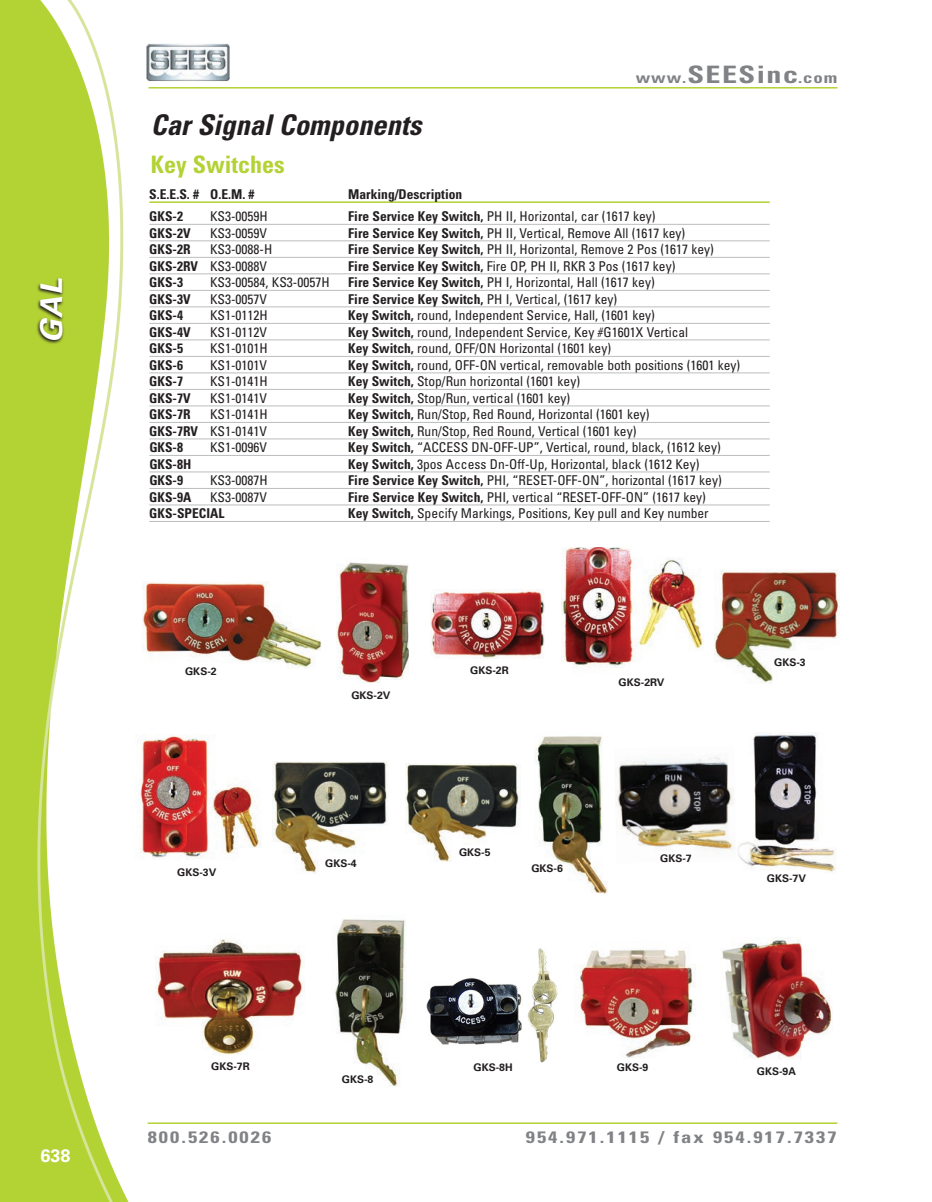
<style>
.page{position:relative;width:932px;height:1202px;background:#fff}
.page>*{position:absolute;margin:0;border:0;box-sizing:border-box;transform-origin:0 0}
.t1{font:italic 700 30px "Univers LT Std";color:#fff}
.t2{font:28.5px "Univers LT 67 Bd Cn Obl";color:#231f20}
.Gal_Product{font:700 condensed 24px "Univers";color:#b3d234}
.t3{font:18px "Univers LT 65 Bd";color:#fff}
.t4{font:700 condensed 16.5px "Univers";letter-spacing:.1em;color:#808285;scale:1.25 1}
.t5{font:700 condensed 15px "Univers";letter-spacing:.05em;color:#808285;scale:1.25 1}
.Chart_Text{font:condensed 13.5px "Univers";color:#231f20}
.Chart_Text-2{font:700 condensed 13.5px "Univers";color:#231f20}
.Chart_Head_-_Gal{font:700 condensed 13.5px "Univers";color:#231f20}
.Caption___Pix{font:700 10.5px "Univers LT Std";color:#231f20}
.s1{font-size:24px}
.s2{font-weight:700}
</style>
<div class="page">
<img style="left:0;top:0;width:129px;height:1202px">
<hr style="left:148px;top:87px;width:689px;height:1px;background:#b3d234">
<hr style="left:148px;top:1122px;width:689px;height:2px;background:#b3d234">
<svg style="left:37px;top:277px;width:28px;height:68px;background:#83962d"></svg>
<img style="left:142px;top:582px;width:179px;height:86px">
<img style="left:714px;top:570px;width:125px;height:113px">
<img style="left:336px;top:562px;width:73px;height:121px">
<img style="left:405px;top:763px;width:115px;height:98px">
<hr style="left:149px;top:201px;width:620px;height:2px;background:#b3d234">
<hr style="left:149px;top:224px;width:620px;height:1px;background:#bcbdc0">
<hr style="left:149px;top:240px;width:620px;height:1px;background:#bcbdc0">
<hr style="left:149px;top:257px;width:620px;height:1px;background:#bcbdc0">
<hr style="left:149px;top:273px;width:620px;height:1px;background:#bcbdc0">
<hr style="left:149px;top:290px;width:620px;height:1px;background:#bcbdc0">
<hr style="left:149px;top:306px;width:620px;height:1px;background:#bcbdc0">
<hr style="left:149px;top:323px;width:620px;height:1px;background:#bcbdc0">
<hr style="left:149px;top:339px;width:620px;height:1px;background:#bcbdc0">
<hr style="left:149px;top:356px;width:620px;height:1px;background:#bcbdc0">
<hr style="left:149px;top:372px;width:620px;height:1px;background:#bcbdc0">
<hr style="left:149px;top:389px;width:620px;height:1px;background:#bcbdc0">
<hr style="left:149px;top:405px;width:620px;height:1px;background:#bcbdc0">
<hr style="left:149px;top:422px;width:620px;height:1px;background:#bcbdc0">
<hr style="left:149px;top:438px;width:620px;height:1px;background:#bcbdc0">
<hr style="left:149px;top:455px;width:620px;height:1px;background:#bcbdc0">
<hr style="left:149px;top:471px;width:620px;height:1px;background:#bcbdc0">
<hr style="left:149px;top:488px;width:620px;height:1px;background:#bcbdc0">
<hr style="left:149px;top:504px;width:620px;height:1px;background:#bcbdc0">
<hr style="left:149px;top:521px;width:620px;height:1px;background:#bcbdc0">
<img style="left:534px;top:736px;width:73px;height:158px">
<img style="left:430px;top:589px;width:115px;height:70px">
<img style="left:272px;top:761px;width:116px;height:112px">
<img style="left:562px;top:548px;width:141px;height:120px">
<img style="left:335px;top:919px;width:71px;height:168px">
<img style="left:580px;top:949px;width:114px;height:109px">
<img style="left:721px;top:937px;width:111px;height:122px">
<img style="left:155px;top:939px;width:149px;height:116px">
<img style="left:738px;top:732px;width:98px;height:140px">
<img style="left:616px;top:757px;width:117px;height:93px">
<img style="left:138px;top:735px;width:123px;height:124px">
<img style="left:426px;top:978px;width:96px;height:67px">
<img style="left:527px;top:948px;width:31px;height:115px">
<img style="left:146px;top:43px;width:84px;height:38px">
<p class="t1" style="left:34px;top:342px;width:66px;rotate:-90deg">GAL</p>
<h3 class="t3" style="left:40px;top:1145px;width:32px">638</h3>
<p class="t2" style="left:151px;top:107px;width:272px">Car Signal Components</p>
<p class="Gal_Product" style="left:151px;top:150px;width:135px">Key Switches</p>
<p class="t5" style="left:635px;top:69px;width:163px">www.<span class="s1">SEESinc</span>.com</p>
<p class="Chart_Head_-_Gal" style="left:149px;top:186px;width:107px">S.E.E.S. # O.E.M. #</p>
<p class="Chart_Head_-_Gal" style="left:348px;top:186px;width:115px">Marking/Description</p>
<p class="Chart_Text-2" style="left:149px;top:208px;width:35px">GKS-2</p>
<p class="Chart_Text" style="left:210px;top:208px;width:59px">KS3-0059H</p>
<p class="Chart_Text" style="left:348px;top:208px;width:309px"><span class="s2">Fire Service Key Switch,</span> PH II, Horizontal, car (1617 key)</p>
<p class="Chart_Text-2" style="left:149px;top:225px;width:43px">GKS-2V</p>
<p class="Chart_Text" style="left:210px;top:224px;width:58px">KS3-0059V</p>
<p class="Chart_Text" style="left:348px;top:224px;width:338px"><span class="s2">Fire Service Key Switch,</span> PH II, Vertical, Remove All (1617 key)</p>
<p class="Chart_Text-2" style="left:149px;top:241px;width:43px">GKS-2R</p>
<p class="Chart_Text" style="left:210px;top:241px;width:64px">KS3-0088-H</p>
<p class="Chart_Text" style="left:348px;top:241px;width:367px"><span class="s2">Fire Service Key Switch,</span> PH II, Horizontal, Remove 2 Pos (1617 key)</p>
<p class="Chart_Text" style="left:149px;top:257px;width:119px"><span class="s2">GKS-2RV</span> KS3-0088V</p>
<p class="Chart_Text" style="left:348px;top:257px;width:329px"><span class="s2">Fire Service Key Switch,</span> Fire OP, PH II, RKR 3 Pos (1617 key)</p>
<p class="Chart_Text-2" style="left:149px;top:274px;width:35px">GKS-3</p>
<p class="Chart_Text" style="left:210px;top:274px;width:121px">KS3-00584, KS3-0057H</p>
<p class="Chart_Text" style="left:348px;top:274px;width:308px"><span class="s2">Fire Service Key Switch,</span> PH I, Horizontal, Hall (1617 key)</p>
<p class="Chart_Text-2" style="left:149px;top:291px;width:43px">GKS-3V</p>
<p class="Chart_Text" style="left:210px;top:290px;width:58px">KS3-0057V</p>
<p class="Chart_Text" style="left:348px;top:290px;width:270px"><span class="s2">Fire Service Key Switch,</span> PH I, Vertical, (1617 key)</p>
<p class="Chart_Text-2" style="left:149px;top:307px;width:35px">GKS-4</p>
<p class="Chart_Text" style="left:210px;top:307px;width:59px">KS1-0112H</p>
<p class="Chart_Text" style="left:348px;top:307px;width:308px"><span class="s2">Key Switch,</span> round, Independent Service, Hall, (1601 key)</p>
<p class="Chart_Text-2" style="left:149px;top:324px;width:43px">GKS-4V</p>
<p class="Chart_Text" style="left:210px;top:323px;width:58px">KS1-0112V</p>
<p class="Chart_Text" style="left:348px;top:323px;width:341px"><span class="s2">Key Switch,</span> round, Independent Service, Key #G1601X Vertical</p>
<p class="Chart_Text-2" style="left:149px;top:340px;width:35px">GKS-5</p>
<p class="Chart_Text" style="left:210px;top:340px;width:59px">KS1-0101H</p>
<p class="Chart_Text" style="left:348px;top:340px;width:264px"><span class="s2">Key Switch,</span> round, OFF/ON Horizontal (1601 key)</p>
<p class="Chart_Text-2" style="left:149px;top:357px;width:35px">GKS-6</p>
<p class="Chart_Text" style="left:210px;top:356px;width:58px">KS1-0101V</p>
<p class="Chart_Text" style="left:348px;top:356px;width:393px"><span class="s2">Key Switch,</span> round, OFF-ON vertical, removable both positions (1601 key)</p>
<p class="Chart_Text-2" style="left:149px;top:373px;width:35px">GKS-7</p>
<p class="Chart_Text" style="left:210px;top:373px;width:59px">KS1-0141H</p>
<p class="Chart_Text" style="left:348px;top:373px;width:233px"><span class="s2">Key Switch,</span> Stop/Run horizontal (1601 key)</p>
<p class="Chart_Text-2" style="left:149px;top:390px;width:43px">GKS-7V</p>
<p class="Chart_Text" style="left:210px;top:389px;width:58px">KS1-0141V</p>
<p class="Chart_Text" style="left:348px;top:389px;width:223px"><span class="s2">Key Switch,</span> Stop/Run, vertical (1601 key)</p>
<p class="Chart_Text-2" style="left:149px;top:406px;width:43px">GKS-7R</p>
<p class="Chart_Text" style="left:210px;top:406px;width:59px">KS1-0141H</p>
<p class="Chart_Text" style="left:348px;top:406px;width:303px"><span class="s2">Key Switch,</span> Run/Stop, Red Round, Horizontal (1601 key)</p>
<p class="Chart_Text" style="left:149px;top:422px;width:119px"><span class="s2">GKS-7RV</span> KS1-0141V</p>
<p class="Chart_Text" style="left:348px;top:422px;width:290px"><span class="s2">Key Switch,</span> Run/Stop, Red Round, Vertical (1601 key)</p>
<p class="Chart_Text-2" style="left:149px;top:439px;width:35px">GKS-8</p>
<p class="Chart_Text" style="left:210px;top:439px;width:58px">KS1-0096V</p>
<p class="Chart_Text" style="left:348px;top:439px;width:374px"><span class="s2">Key Switch,</span> “ACCESS DN-OFF-UP”, Vertical, round, black, (1612 key)</p>
<p class="Chart_Text-2" style="left:149px;top:456px;width:43px">GKS-8H</p>
<p class="Chart_Text" style="left:348px;top:455px;width:353px"><span class="s2">Key Switch,</span> 3pos Access Dn-Off-Up, Horizontal, black (1612 Key)</p>
<p class="Chart_Text-2" style="left:149px;top:472px;width:35px">GKS-9</p>
<p class="Chart_Text" style="left:210px;top:472px;width:59px">KS3-0087H</p>
<p class="Chart_Text" style="left:348px;top:472px;width:375px"><span class="s2">Fire Service Key Switch,</span> PHI, “RESET-OFF-ON”, horizontal (1617 key)</p>
<p class="Chart_Text-2" style="left:149px;top:489px;width:43px">GKS-9A</p>
<p class="Chart_Text" style="left:210px;top:488px;width:58px">KS3-0087V</p>
<p class="Chart_Text" style="left:348px;top:488px;width:359px"><span class="s2">Fire Service Key Switch,</span> PHI, vertical “RESET-OFF-ON” (1617 key)</p>
<p class="Chart_Text-2" style="left:149px;top:505px;width:77px">GKS-SPECIAL</p>
<p class="Chart_Text" style="left:348px;top:505px;width:362px"><span class="s2">Key Switch,</span> Specify Markings, Positions, Key pull and Key number</p>
<p class="Caption___Pix" style="left:185px;top:665px;width:33px">GKS-2</p>
<p class="Caption___Pix" style="left:351px;top:689px;width:41px">GKS-2V</p>
<p class="Caption___Pix" style="left:470px;top:663px;width:40px">GKS-2R</p>
<p class="Caption___Pix" style="left:618px;top:675px;width:47px">GKS-2RV</p>
<p class="Caption___Pix" style="left:774px;top:656px;width:33px">GKS-3</p>
<p class="Caption___Pix" style="left:177px;top:866px;width:41px">GKS-3V</p>
<p class="Caption___Pix" style="left:325px;top:856px;width:33px">GKS-4</p>
<p class="Caption___Pix" style="left:459px;top:846px;width:33px">GKS-5</p>
<p class="Caption___Pix" style="left:531px;top:862px;width:33px">GKS-6</p>
<p class="Caption___Pix" style="left:660px;top:852px;width:33px">GKS-7</p>
<p class="Caption___Pix" style="left:767px;top:872px;width:41px">GKS-7V</p>
<p class="Caption___Pix" style="left:211px;top:1059px;width:40px">GKS-7R</p>
<p class="Caption___Pix" style="left:342px;top:1073px;width:33px">GKS-8</p>
<p class="Caption___Pix" style="left:473px;top:1061px;width:40px">GKS-8H</p>
<p class="Caption___Pix" style="left:617px;top:1061px;width:33px">GKS-9</p>
<p class="Caption___Pix" style="left:756px;top:1064px;width:41px">GKS-9A</p>
<p class="t4" style="left:148px;top:1127px;width:100px">800.526.0026</p>
<p class="t4" style="left:526px;top:1127px;width:250px">954.971.1115 / fax 954.917.7337</p>
</div>
